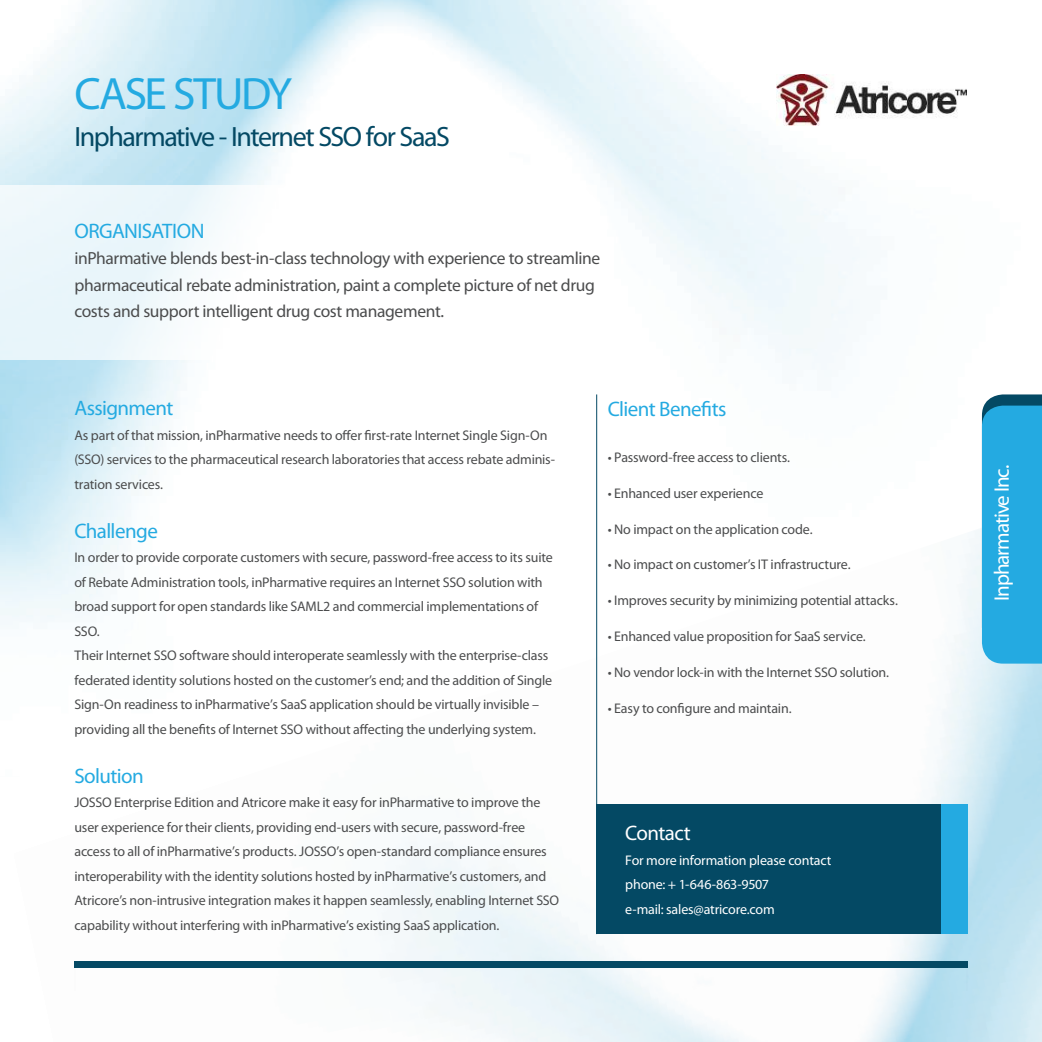
<style>
.page{position:relative;width:1042px;height:1042px;background:#fff}
.page>*{position:absolute;margin:0;border:0;box-sizing:border-box;transform-origin:0 0}
.t1{font:45.5px "Myriad Pro";letter-spacing:-.045em;color:#24aae1}
.t2{font:28px "Myriad Pro";letter-spacing:-.05em;color:#044964}
.t3{font:21px "Myriad Pro";letter-spacing:-.025em;color:#24aae1}
.t4{font:21px "Myriad Pro";letter-spacing:-.045em;color:#fff}
.t5{font:21px "Myriad Pro";letter-spacing:-.025em;color:#fff}
.t6{font:17.5px/26.2px "Myriad Pro";letter-spacing:-.02em;color:#4b4c4d}
.t7{font:14px/24.5px "Myriad Pro";letter-spacing:-.01em;color:#4b4c4d}
.t8{font:14px/24.5px "Myriad Pro";letter-spacing:-.01em;color:#fff}
</style>
<div class="page">
<img style="left:14px;top:507px;width:1028px;height:535px">
<hr style="left:74px;top:961px;width:2px;height:29px;background:#044964">
<svg style="left:966px;top:967px;width:1px;height:23px"></svg>
<svg style="left:776px;top:125px;width:168px;height:147px"></svg>
<div style="left:74px;top:961px;width:893px;height:6px;background:#044964"></div>
<hr style="left:596px;top:394px;width:1px;height:540px;background:#044964">
<div style="left:0;top:185px;width:597px;height:174px;background:linear-gradient(to right,#ebf6fa,#fff)"></div>
<div style="left:596px;top:804px;width:371px;height:130px;background:#044964"></div>
<div style="left:941px;top:804px;width:26px;height:130px;background:#24aae1"></div>
<div style="left:982px;top:394px;width:60px;height:269px;background:#24aae1"></div>
<img style="left:776px;top:74px;width:191px;height:51px">
<h1 class="t1" style="left:74px;top:65px;width:219px">CASE STUDY</h1>
<h2 class="t2" style="left:74px;top:119px;width:377px">Inpharmative - Internet SSO for SaaS</h2>
<h3 class="t3" style="left:74px;top:218px;width:132px">ORGANISATION</h3>
<p class="t6" style="left:74px;top:245px;width:527px">inPharmative blends best-in-class technology with experience to streamline pharmaceutical rebate administration, paint a complete picture of net drug costs and support intelligent drug cost management.</p>
<h3 class="t3" style="left:74px;top:395px;width:101px">Assignment</h3>
<p class="t7" style="left:74px;top:422px;width:482px">As part of that mission, inPharmative needs to offer first-rate Internet Single Sign-On (SSO) services to the pharmaceutical research laboratories that access rebate adminis&shy;tration services.</p>
<h3 class="t3" style="left:74px;top:518px;width:85px">Challenge</h3>
<p class="t7" style="left:74px;top:545px;width:480px">In order to provide corporate customers with secure, password-free access to its suite of Rebate Administration tools, inPharmative requires an Internet SSO solution with broad support for open standards like SAML2 and commercial implementations of SSO.<br>Their Internet SSO software should interoperate seamlessly with the enterprise-class federated identity solutions hosted on the customer’s end; and the addition of Single Sign-On readiness to inPharmative’s SaaS application should be virtually invisible – providing all the benefits of Internet SSO without affecting the underlying system.</p>
<h3 class="t3" style="left:74px;top:763px;width:71px">Solution</h3>
<p class="t7" style="left:74px;top:790px;width:486px">JOSSO Enterprise Edition and Atricore make it easy for inPharmative to improve the user experience for their clients, providing end-users with secure, password-free access to all of inPharmative’s products. JOSSO’s open-standard compliance ensures interoperability with the identity solutions hosted by inPharmative’s customers, and Atricore’s non-intrusive integration makes it happen seamlessly, enabling Internet SSO capability without interfering with inPharmative’s existing SaaS application.</p>
<h3 class="t3" style="left:608px;top:396px;width:120px">Client Benefits</h3>
<p class="t7" style="left:608px;top:444px;width:184px">• Password-free access to clients.</p>
<p class="t7" style="left:608px;top:480px;width:157px">• Enhanced user experience</p>
<p class="t7" style="left:608px;top:516px;width:206px">• No impact on the application code.</p>
<p class="t7" style="left:608px;top:552px;width:244px">• No impact on customer’s IT infrastructure.</p>
<p class="t7" style="left:608px;top:588px;width:292px">• Improves security by minimizing potential attacks.</p>
<p class="t7" style="left:608px;top:624px;width:259px">• Enhanced value proposition for SaaS service.</p>
<p class="t7" style="left:608px;top:660px;width:283px">• No vendor lock-in with the Internet SSO solution.</p>
<p class="t7" style="left:608px;top:696px;width:185px">• Easy to configure and maintain.</p>
<h3 class="t5" style="left:625px;top:820px;width:67px">Contact</h3>
<p class="t8" style="left:625px;top:847px;width:208px">For more information please contact phone: + 1-646-863-9507<br>e-mail: sales@atricore.com</p>
<h3 class="t4" style="left:989px;top:601px;width:138px;rotate:-90deg">Inpharmative Inc.</h3>
</div>
